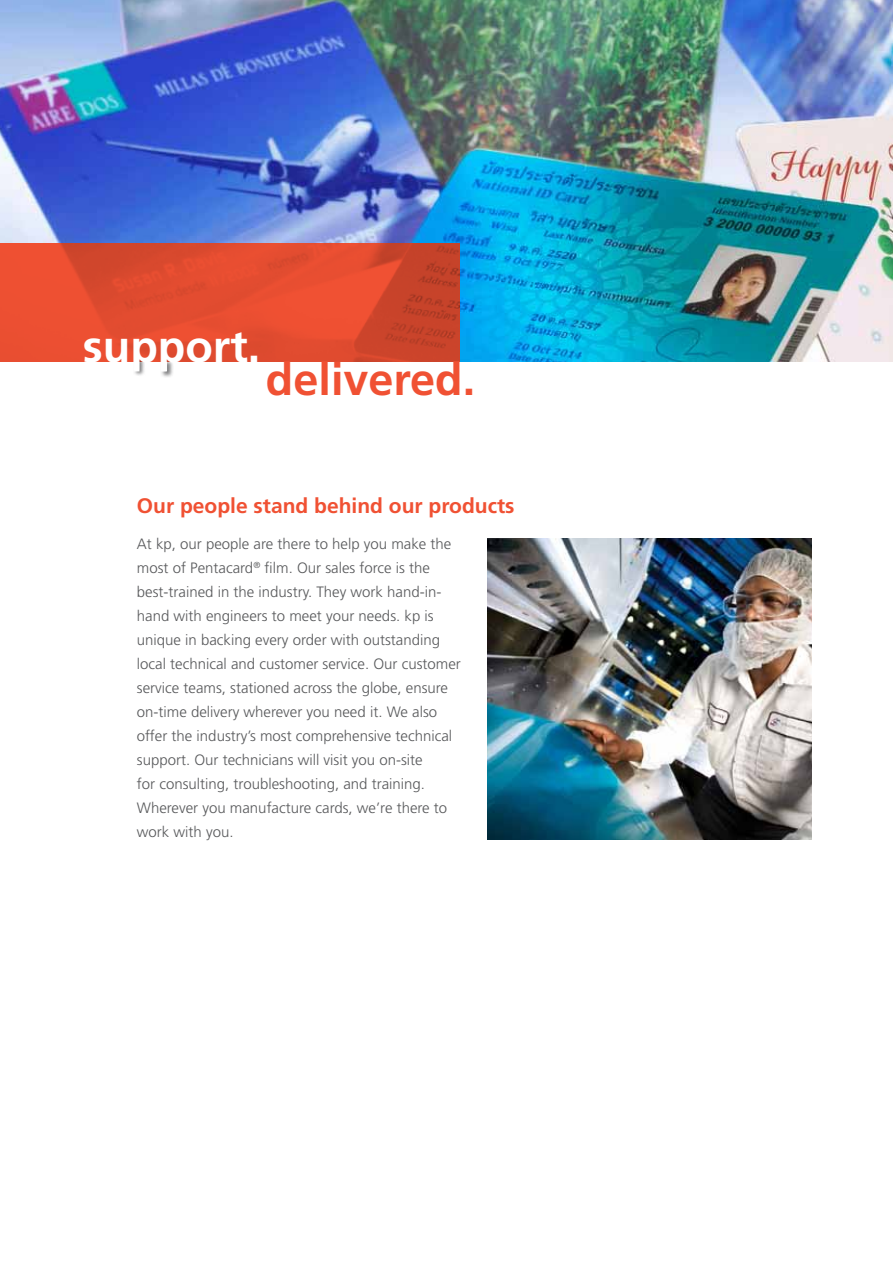
<style>
.page{position:relative;width:893px;height:1263px;background:#fff}
.page>*{position:absolute;margin:0;border:0;box-sizing:border-box;transform-origin:0 0}
.t1{font:700 45px "Frutiger";color:#f05133}
.t2{font:700 45px "Frutiger";color:#fff}
.t3{font:700 21px "Frutiger";color:#f05133}
.t4{font:300 15px/24px "Frutiger";color:#58595b}
</style>
<div class="page">
<img style="left:0;top:0;width:893px;height:361px">
<div style="left:133px;top:358px;width:13px;height:18px;background:#4f4f51;opacity:.72"></div>
<div style="left:133px;top:358px;width:6px;height:12px;background:#fff;border:2px solid #fff"></div>
<div style="left:160px;top:359px;width:14px;height:19px;background:#4f4f51;opacity:.72"></div>
<div style="left:161px;top:360px;width:6px;height:11px;background:#fff"></div>
<svg style="left:0;top:243px;width:459px;height:118px;background:#df4b2f"></svg>
<img style="left:488px;top:538px;width:324px;height:301px">
<h1 class="t2" style="left:83px;top:320px;width:179px">support.</h1>
<h1 class="t1" style="left:266px;top:353px;width:211px">delivered.</h1>
<h2 class="t3" style="left:137px;top:493px;width:379px">Our people stand behind our products</h2>
<p class="t4" style="left:137px;top:532px;width:325px">At kp, our people are there to help you make the most of Pentacard<sup>®</sup> film. Our sales force is the best-trained in the industry. They work hand-in&shy;hand with engineers to meet your needs. kp is unique in backing every order with outstanding local technical and customer service. Our customer service teams, stationed across the globe, ensure on-time delivery wherever you need it. We also offer the industry’s most comprehensive technical support. Our technicians will visit you on-site<br>for consulting, troubleshooting, and training.<br>Wherever you manufacture cards, we’re there to work with you.</p>
</div>
